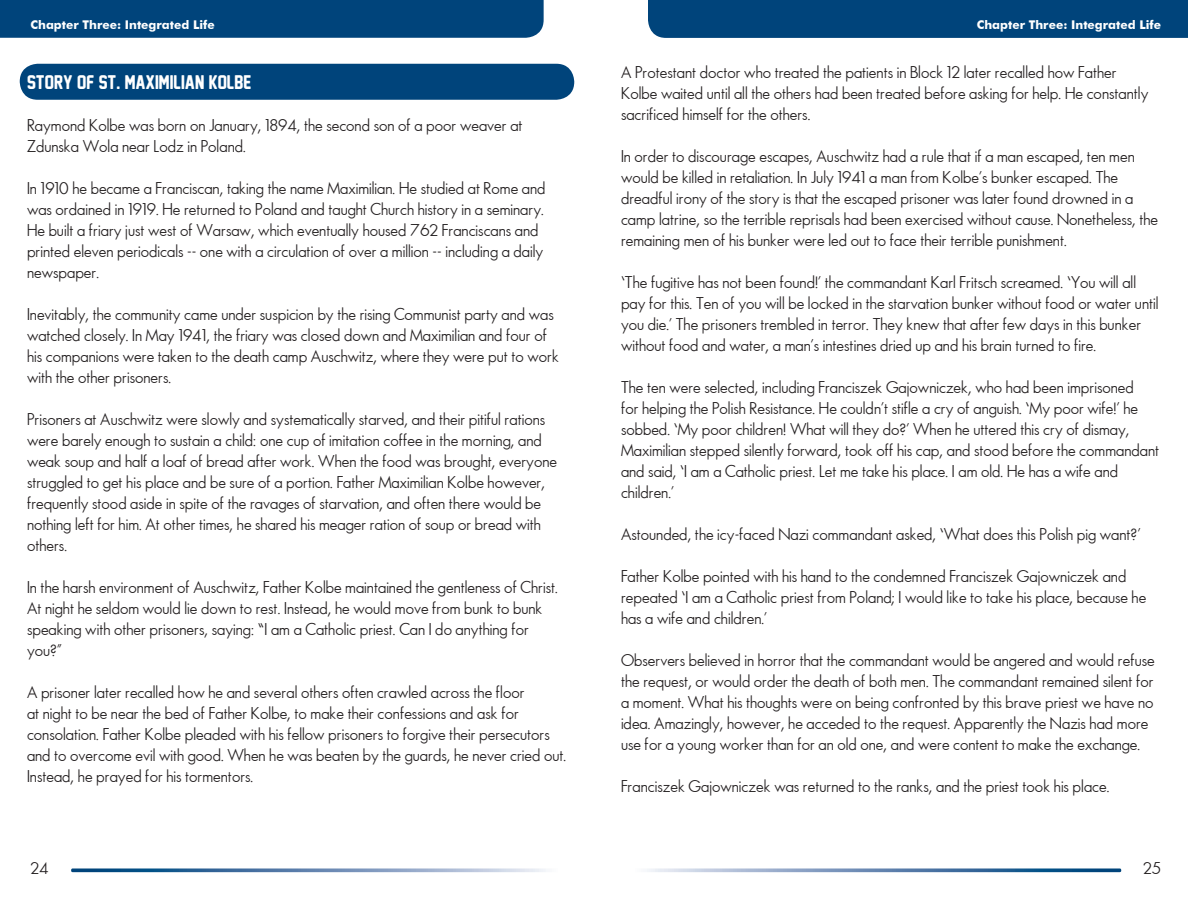
<style>
.page{position:relative;width:1188px;height:918px;background:#fff}
.page>*{position:absolute;margin:0;border:0;box-sizing:border-box;transform-origin:0 0}
.t1{font:18px "New Athletic M54";color:#fff}
.t2{font:15px/21px "Futena";color:#231f20}
.t3{font:700 12px "Futura BT";color:#fff}
</style>
<div class="page">
<div style="left:20px;top:64px;width:554px;height:36px;background:#00447b;border-radius:18px"></div>
<div style="left:0;top:0;width:544px;height:38px;background:#00447b"></div>
<svg style="left:71px;top:868px;width:475px;height:4px;background:#7797ba"></svg>
<div style="left:648px;top:0;width:540px;height:38px;background:#00447b"></div>
<svg style="left:647px;top:868px;width:474px;height:4px;background:#7798ba"></svg>
<p class="t3" style="left:31px;top:17px;width:186px">Chapter Three: Integrated Life</p>
<p class="t1" style="left:27px;top:71px;width:226px">STORY OF ST. MAXIMILIAN KOLBE</p>
<p class="t2" style="left:27px;top:116px;width:497px">Raymond Kolbe was born on January, 1894, the second son of a poor weaver at<br>Zdunska Wola near Lodz in Poland.</p>
<p class="t2" style="left:27px;top:179px;width:520px">In 1910 he became a Franciscan, taking the name Maximilian. He studied at Rome and was ordained in 1919. He returned to Poland and taught Church history in a seminary.<br>He built a friary just west of Warsaw, which eventually housed 762 Franciscans and printed eleven periodicals -- one with a circulation of over a million -- including a daily newspaper.</p>
<p class="t2" style="left:27px;top:305px;width:534px">Inevitably, the community came under suspicion by the rising Communist party and was watched closely. In May 1941, the friary was closed down and Maximilian and four of his companions were taken to the death camp Auschwitz, where they were put to work with the other prisoners.</p>
<p class="t2" style="left:27px;top:410px;width:532px">Prisoners at Auschwitz were slowly and systematically starved, and their pitiful rations were barely enough to sustain a child: one cup of imitation coffee in the morning, and weak soup and half a loaf of bread after work. When the food was brought, everyone struggled to get his place and be sure of a portion. Father Maximilian Kolbe however, frequently stood aside in spite of the ravages of starvation, and often there would be nothing left for him. At other times, he shared his meager ration of soup or bread with others.</p>
<p class="t2" style="left:27px;top:578px;width:533px">In the harsh environment of Auschwitz, Father Kolbe maintained the gentleness of Christ.<br>At night he seldom would lie down to rest. Instead, he would move from bunk to bunk speaking with other prisoners, saying: “I am a Catholic priest. Can I do anything for you?”</p>
<p class="t2" style="left:27px;top:683px;width:541px">A prisoner later recalled how he and several others often crawled across the floor<br>at night to be near the bed of Father Kolbe, to make their confessions and ask for consolation. Father Kolbe pleaded with his fellow prisoners to forgive their persecutors and to overcome evil with good. When he was beaten by the guards, he never cried out.<br>Instead, he prayed for his tormentors.</p>
<p class="t2" style="left:31px;top:859px;width:20px">24</p>
<p class="t3" style="left:977px;top:17px;width:186px">Chapter Three: Integrated Life</p>
<p class="t2" style="left:621px;top:63px;width:529px">A Protestant doctor who treated the patients in Block 12 later recalled how Father<br>Kolbe waited until all the others had been treated before asking for help. He constantly sacrificed himself for the others.</p>
<p class="t2" style="left:621px;top:147px;width:539px">In order to discourage escapes, Auschwitz had a rule that if a man escaped, ten men would be killed in retaliation. In July 1941 a man from Kolbe’s bunker escaped. The dreadful irony of the story is that the escaped prisoner was later found drowned in a camp latrine, so the terrible reprisals had been exercised without cause. Nonetheless, the remaining men of his bunker were led out to face their terrible punishment.</p>
<p class="t2" style="left:621px;top:273px;width:539px">‘The fugitive has not been found!’ the commandant Karl Fritsch screamed. ‘You will all pay for this. Ten of you will be locked in the starvation bunker without food or water until you die.’ The prisoners trembled in terror. They knew that after few days in this bunker without food and water, a man’s intestines dried up and his brain turned to fire.</p>
<p class="t2" style="left:621px;top:378px;width:540px">The ten were selected, including Franciszek Gajowniczek, who had been imprisoned<br>for helping the Polish Resistance. He couldn’t stifle a cry of anguish. ‘My poor wife!’ he sobbed. ‘My poor children! What will they do?’ When he uttered this cry of dismay, Maximilian stepped silently forward, took off his cap, and stood before the commandant and said, ‘I am a Catholic priest. Let me take his place. I am old. He has a wife and children.’</p>
<p class="t2" style="left:621px;top:525px;width:521px">Astounded, the icy-faced Nazi commandant asked, ‘What does this Polish pig want?’</p>
<p class="t2" style="left:621px;top:567px;width:527px">Father Kolbe pointed with his hand to the condemned Franciszek Gajowniczek and repeated ‘I am a Catholic priest from Poland; I would like to take his place, because he has a wife and children.’</p>
<p class="t2" style="left:621px;top:651px;width:535px">Observers believed in horror that the commandant would be angered and would refuse the request, or would order the death of both men. The commandant remained silent for a moment. What his thoughts were on being confronted by this brave priest we have no idea. Amazingly, however, he acceded to the request. Apparently the Nazis had more use for a young worker than for an old one, and were content to make the exchange.</p>
<p class="t2" style="left:621px;top:777px;width:490px">Franciszek Gajowniczek was returned to the ranks, and the priest took his place.</p>
<p class="t2" style="left:1143px;top:859px;width:19px">25</p>
</div>
